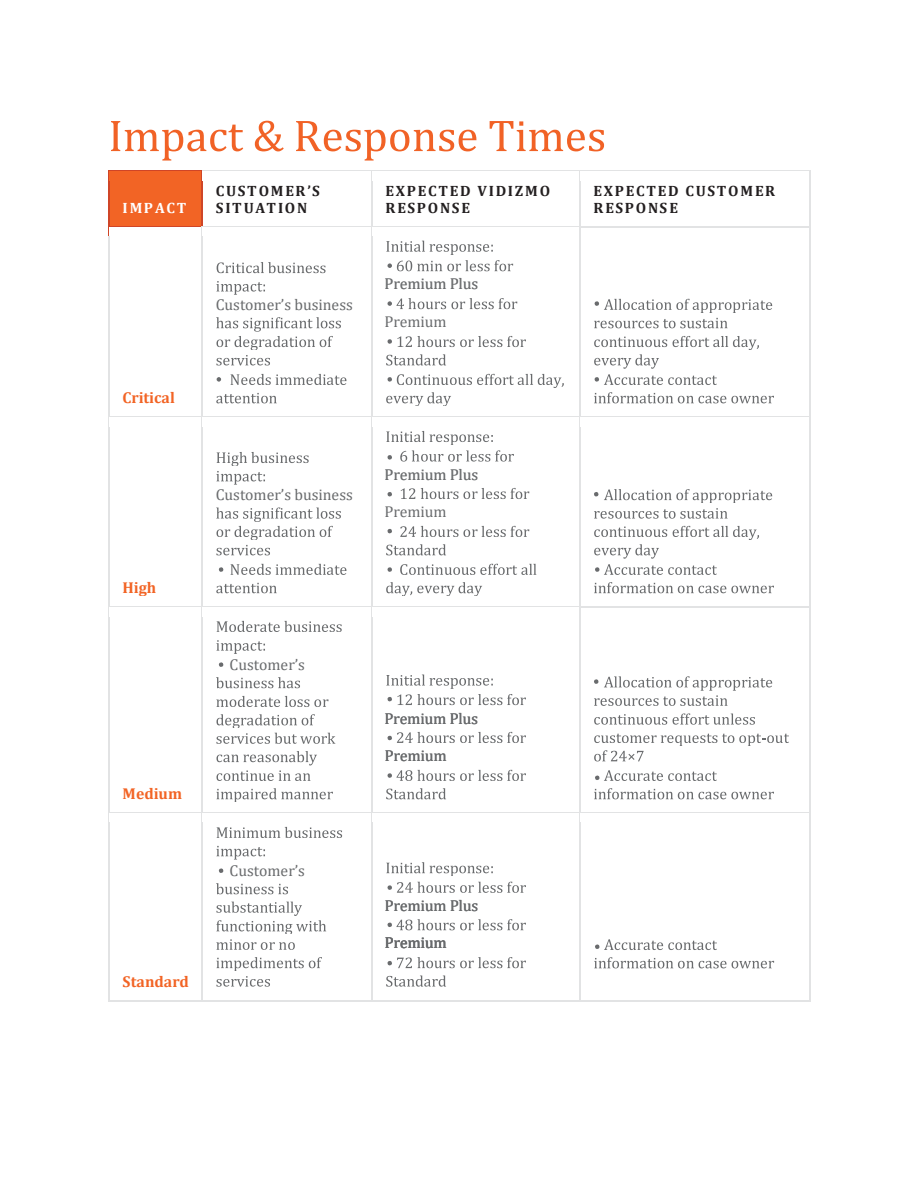
<style>
.page{position:relative;width:919px;height:1189px;background:#fff}
.page>*{position:absolute;margin:0;border:0;box-sizing:border-box;transform-origin:0 0}
.t1{font:15.75px "Cambria";letter-spacing:-.005em;color:#696b6d}
.t2{font:700 15.75px "Cambria";color:#f26425}
.t3{font:700 15px/17.2px "Cambria";letter-spacing:.11em;color:#231f20}
.t4{font:700 15px "Cambria";letter-spacing:.125em;color:#fff}
</style>
<div class="page">
<svg style="left:111px;top:121px;width:493px;height:39px"></svg>
<div style="left:109px;top:171px;width:93px;height:55px;background:#f26425"></div>
<hr style="left:109px;top:170px;width:92px;height:1px;background:#cf4527">
<hr style="left:202px;top:170px;width:169px;height:1px;background:#e2e3e4">
<hr style="left:372px;top:170px;width:207px;height:1px;background:#e2e3e4">
<hr style="left:580px;top:170px;width:229px;height:1px;background:#e2e3e4">
<hr style="left:108px;top:181px;width:1px;height:45px;background:#cf4527">
<hr style="left:201px;top:181px;width:1px;height:45px;background:#cf4527">
<hr style="left:371px;top:181px;width:1px;height:45px;background:#e2e3e4">
<hr style="left:579px;top:181px;width:1px;height:45px;background:#e2e3e4">
<hr style="left:809px;top:181px;width:1px;height:45px;background:#e2e3e4">
<svg style="left:216px;top:262px;width:109px;height:11px"></svg>
<svg style="left:216px;top:281px;width:49px;height:14px"></svg>
<svg style="left:216px;top:317px;width:125px;height:48px"></svg>
<svg style="left:230px;top:374px;width:116px;height:11px"></svg>
<svg style="left:216px;top:393px;width:61px;height:10px"></svg>
<svg style="left:386px;top:354px;width:60px;height:11px"></svg>
<svg style="left:594px;top:392px;width:179px;height:11px"></svg>
<hr style="left:109px;top:226px;width:92px;height:2px;background:#cf4527">
<hr style="left:202px;top:226px;width:169px;height:2px;background:#e2e3e4">
<hr style="left:372px;top:226px;width:207px;height:2px;background:#e2e3e4">
<hr style="left:580px;top:226px;width:229px;height:2px;background:#e2e3e4">
<hr style="left:108px;top:237px;width:1px;height:180px;background:#e2e3e4">
<hr style="left:201px;top:237px;width:1px;height:180px;background:#e2e3e4">
<hr style="left:371px;top:237px;width:1px;height:180px;background:#e2e3e4">
<hr style="left:579px;top:237px;width:1px;height:180px;background:#e2e3e4">
<hr style="left:809px;top:237px;width:1px;height:180px;background:#e2e3e4">
<svg style="left:216px;top:452px;width:92px;height:32px"></svg>
<svg style="left:216px;top:507px;width:125px;height:48px"></svg>
<svg style="left:230px;top:563px;width:116px;height:12px"></svg>
<svg style="left:216px;top:583px;width:61px;height:10px"></svg>
<svg style="left:400px;top:488px;width:129px;height:11px"></svg>
<svg style="left:400px;top:526px;width:129px;height:11px"></svg>
<svg style="left:386px;top:544px;width:60px;height:11px"></svg>
<svg style="left:400px;top:563px;width:136px;height:12px"></svg>
<svg style="left:386px;top:582px;width:96px;height:14px"></svg>
<svg style="left:594px;top:526px;width:165px;height:32px"></svg>
<svg style="left:594px;top:582px;width:179px;height:11px"></svg>
<hr style="left:109px;top:417px;width:92px;height:1px;background:#e2e3e4">
<hr style="left:202px;top:417px;width:169px;height:1px;background:#e2e3e4">
<hr style="left:372px;top:417px;width:207px;height:1px;background:#e2e3e4">
<hr style="left:580px;top:417px;width:229px;height:1px;background:#e2e3e4">
<hr style="left:108px;top:427px;width:1px;height:179px;background:#e2e3e4">
<hr style="left:201px;top:427px;width:1px;height:179px;background:#e2e3e4">
<hr style="left:371px;top:427px;width:1px;height:179px;background:#e2e3e4">
<hr style="left:579px;top:427px;width:1px;height:179px;background:#e2e3e4">
<hr style="left:809px;top:427px;width:1px;height:179px;background:#e2e3e4">
<svg style="left:216px;top:621px;width:125px;height:11px"></svg>
<svg style="left:216px;top:640px;width:49px;height:14px"></svg>
<svg style="left:216px;top:677px;width:84px;height:11px"></svg>
<svg style="left:216px;top:696px;width:112px;height:11px"></svg>
<svg style="left:216px;top:714px;width:119px;height:29px"></svg>
<svg style="left:216px;top:751px;width:101px;height:30px"></svg>
<svg style="left:216px;top:788px;width:117px;height:14px"></svg>
<svg style="left:386px;top:674px;width:107px;height:14px"></svg>
<svg style="left:386px;top:788px;width:60px;height:11px"></svg>
<svg style="left:594px;top:713px;width:160px;height:11px"></svg>
<svg style="left:594px;top:733px;width:195px;height:28px"></svg>
<svg style="left:594px;top:788px;width:179px;height:11px"></svg>
<svg style="left:594px;top:957px;width:180px;height:11px"></svg>
<hr style="left:109px;top:606px;width:92px;height:2px;background:#e2e3e4">
<hr style="left:202px;top:606px;width:169px;height:2px;background:#e2e3e4">
<hr style="left:372px;top:606px;width:207px;height:2px;background:#e2e3e4">
<hr style="left:580px;top:606px;width:229px;height:2px;background:#e2e3e4">
<hr style="left:108px;top:616px;width:1px;height:196px;background:#e2e3e4">
<hr style="left:201px;top:616px;width:1px;height:196px;background:#e2e3e4">
<hr style="left:371px;top:616px;width:1px;height:196px;background:#e2e3e4">
<hr style="left:579px;top:616px;width:1px;height:196px;background:#e2e3e4">
<hr style="left:809px;top:616px;width:1px;height:196px;background:#e2e3e4">
<svg style="left:216px;top:826px;width:126px;height:12px"></svg>
<svg style="left:216px;top:845px;width:49px;height:14px"></svg>
<svg style="left:216px;top:883px;width:72px;height:11px"></svg>
<svg style="left:216px;top:901px;width:110px;height:48px"></svg>
<svg style="left:216px;top:957px;width:106px;height:29px"></svg>
<svg style="left:386px;top:975px;width:60px;height:11px"></svg>
<hr style="left:109px;top:812px;width:92px;height:1px;background:#e2e3e4">
<hr style="left:202px;top:812px;width:169px;height:1px;background:#e2e3e4">
<hr style="left:372px;top:812px;width:207px;height:1px;background:#e2e3e4">
<hr style="left:580px;top:812px;width:229px;height:1px;background:#e2e3e4">
<hr style="left:108px;top:822px;width:1px;height:178px;background:#e2e3e4">
<hr style="left:109px;top:1000px;width:92px;height:1px;background:#e2e3e4">
<hr style="left:201px;top:822px;width:1px;height:178px;background:#e2e3e4">
<hr style="left:202px;top:1000px;width:169px;height:1px;background:#e2e3e4">
<hr style="left:371px;top:822px;width:1px;height:178px;background:#e2e3e4">
<hr style="left:372px;top:1000px;width:207px;height:1px;background:#e2e3e4">
<hr style="left:579px;top:822px;width:1px;height:178px;background:#e2e3e4">
<hr style="left:580px;top:1000px;width:229px;height:1px;background:#e2e3e4">
<hr style="left:809px;top:822px;width:1px;height:178px;background:#e2e3e4">
<svg style="left:386px;top:240px;width:127px;height:31px"></svg>
<svg style="left:216px;top:377px;width:5px;height:4px"></svg>
<svg style="left:387px;top:298px;width:130px;height:11px"></svg>
<svg style="left:387px;top:336px;width:139px;height:11px"></svg>
<svg style="left:594px;top:299px;width:178px;height:29px"></svg>
<svg style="left:594px;top:336px;width:164px;height:49px"></svg>
<svg style="left:218px;top:567px;width:6px;height:5px"></svg>
<svg style="left:595px;top:564px;width:121px;height:11px"></svg>
<svg style="left:595px;top:770px;width:121px;height:11px"></svg>
<svg style="left:595px;top:939px;width:122px;height:11px"></svg>
<svg style="left:594px;top:489px;width:178px;height:29px"></svg>
<svg style="left:594px;top:676px;width:178px;height:30px"></svg>
<svg style="left:218px;top:662px;width:6px;height:5px"></svg>
<svg style="left:218px;top:868px;width:6px;height:5px"></svg>
<svg style="left:387px;top:694px;width:139px;height:11px"></svg>
<svg style="left:386px;top:862px;width:140px;height:30px"></svg>
<svg style="left:387px;top:957px;width:139px;height:11px"></svg>
<svg style="left:387px;top:919px;width:139px;height:11px"></svg>
<svg style="left:387px;top:769px;width:139px;height:12px"></svg>
<svg style="left:387px;top:731px;width:139px;height:12px"></svg>
<svg style="left:387px;top:492px;width:5px;height:5px"></svg>
<svg style="left:387px;top:567px;width:5px;height:5px"></svg>
<svg style="left:386px;top:431px;width:128px;height:30px"></svg>
<svg style="left:387px;top:529px;width:5px;height:4px"></svg>
<svg style="left:386px;top:374px;width:177px;height:32px"></svg>
<p class="t4" style="left:123px;top:197px;width:65px">IMPACT</p>
<p class="t2" style="left:123px;top:387px;width:54px">Critical</p>
<p class="t2" style="left:123px;top:576px;width:35px">High</p>
<p class="t2" style="left:123px;top:782px;width:61px">Medium</p>
<p class="t2" style="left:123px;top:970px;width:68px">Standard</p>
<p class="t3" style="left:216px;top:181px;width:106px">CUSTOMER’S<br>SITUATION</p>
<p class="t3" style="left:385px;top:181px;width:166px">EXPECTED VIDIZMO<br>RESPONSE</p>
<p class="t3" style="left:593px;top:181px;width:183px">EXPECTED CUSTOMER<br>RESPONSE</p>
<p class="t1" style="left:216px;top:295px;width:139px">Customer’s business</p>
<p class="t1" style="left:385px;top:275px;width:95px">Premium Plus</p>
<p class="t1" style="left:384px;top:312px;width:63px">Premium</p>
<p class="t1" style="left:216px;top:485px;width:139px">Customer’s business</p>
<p class="t1" style="left:385px;top:465px;width:95px">Premium Plus</p>
<p class="t1" style="left:384px;top:502px;width:63px">Premium</p>
<p class="t1" style="left:229px;top:655px;width:77px">Customer’s</p>
<p class="t1" style="left:229px;top:861px;width:77px">Customer’s</p>
<p class="t1" style="left:384px;top:709px;width:95px">Premium Plus</p>
<p class="t1" style="left:385px;top:746px;width:63px">Premium</p>
<p class="t1" style="left:384px;top:896px;width:95px">Premium Plus</p>
<p class="t1" style="left:385px;top:932px;width:63px">Premium</p>
</div>
